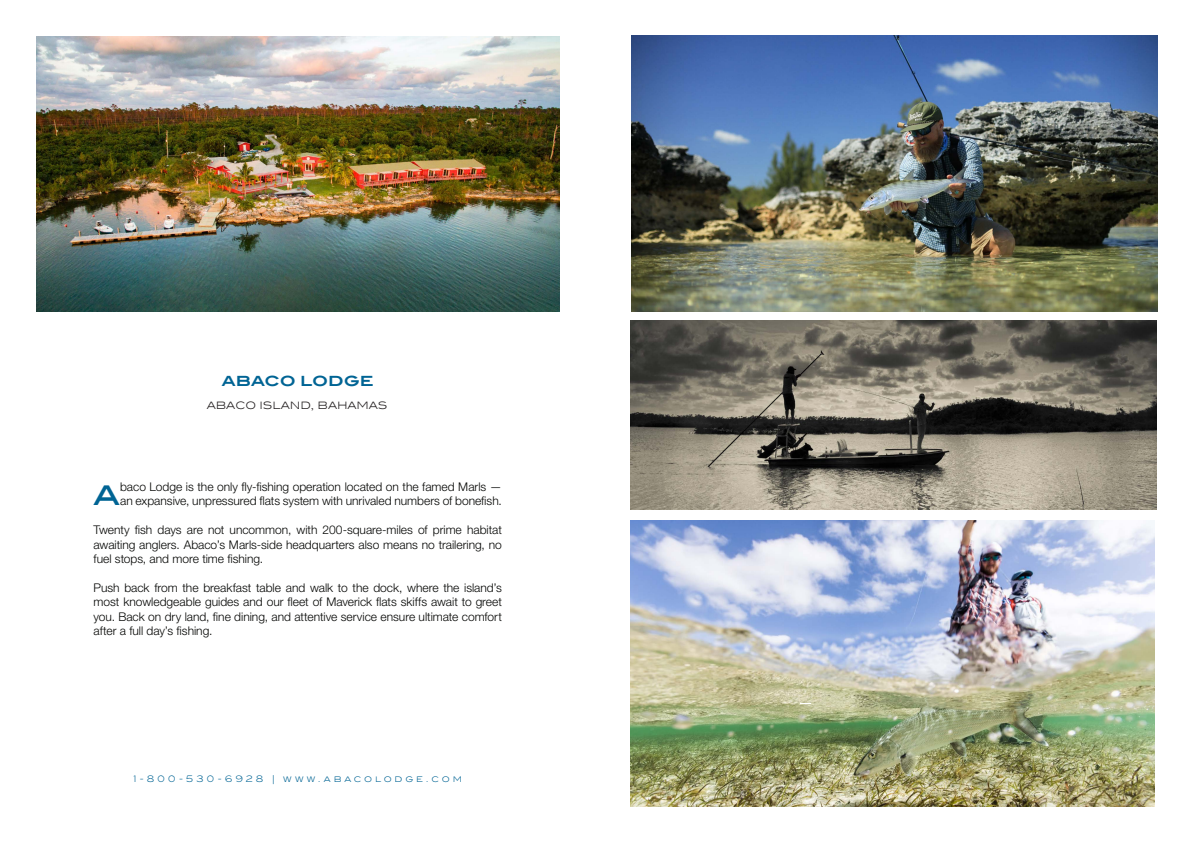
<style>
.page{position:relative;width:1191px;height:842px;background:#fff}
.page>*{position:absolute;margin:0;border:0;box-sizing:border-box;transform-origin:0 0}
.t1{font:31.9px "Blair ITC Std";color:#006494}
.t2{font:700 14px "Blair ITC Std";color:#006494}
.t3{font:300 12px/14.4px "Helvetica Neue LT Std";color:#040503;text-align:justify}
.t4{font:300 12px "Blair ITC Std";letter-spacing:-.005em;color:#231f20}
.t5{font:300 9px "Blair ITC Std";letter-spacing:.315em;color:#006494}
</style>
<div class="page">
<img style="left:36px;top:36px;width:523px;height:276px">
<img style="left:630px;top:520px;width:525px;height:286px">
<img style="left:630px;top:320px;width:526px;height:189px">
<img style="left:631px;top:35px;width:526px;height:277px">
<p class="t2" style="left:222px;top:372px;width:153px">ABACO LODGE</p>
<p class="t4" style="left:207px;top:398px;width:182px">ABACO ISLAND, BAHAMAS</p>
<p class="t1" style="left:93px;top:474px;width:28px">a</p>
<p class="t3" style="left:120px;top:479px;width:383px">baco Lodge is the only fly-fishing operation located on the famed Marls — an expansive, unpressured flats system with unrivaled numbers of bonefish.</p>
<p class="t3" style="left:94px;top:522px;width:410px">Twenty fish days are not uncommon, with 200-square-miles of prime habitat awaiting anglers. Abaco’s Marls-side headquarters also means no trailering, no fuel stops, and more time fishing.</p>
<p class="t3" style="left:94px;top:580px;width:410px">Push back from the breakfast table and walk to the dock, where the island’s most knowledgeable guides and our fleet of Maverick flats skiffs await to greet you. Back on dry land, fine dining, and attentive service ensure ultimate comfort after a full day’s fishing.</p>
<p class="t5" style="left:133px;top:774px;width:330px">1-800-530-6928 | WWW.ABACOLODGE.COM</p>
</div>
